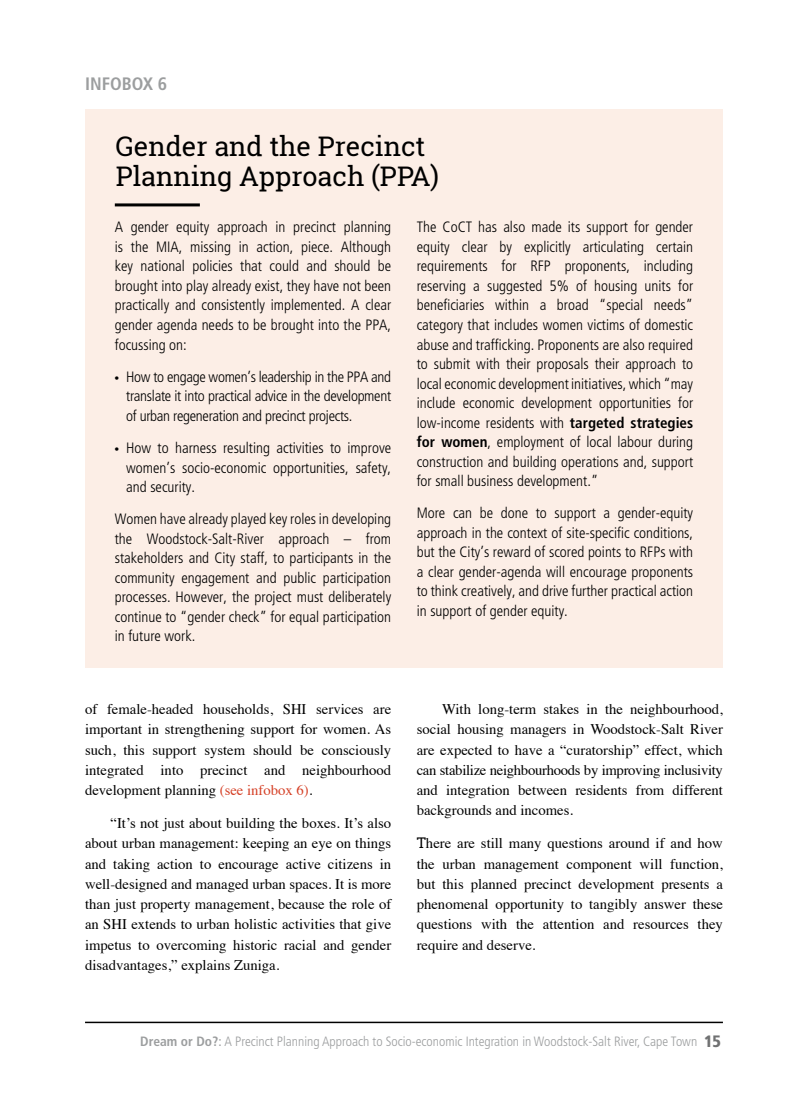
<style>
.page{position:relative;width:808px;height:1106px;background:#fff}
.page>*{position:absolute;margin:0;border:0;box-sizing:border-box;transform-origin:0 0}
.t1{font:27px/30px "Roboto Slab";color:#000}
.t2{font:700 condensed 18px "Frutiger";color:#9c9e9f}
.t3{font:300 condensed 15px/19.5px "Frutiger";color:#000;text-align:justify}
.t4{font:14.7px/20.2px "Times";color:#000;text-align:justify}
.t5{font:300 condensed 13.5px "Frutiger";color:#9c9e9f}
.s1{font-family:"Times";font-weight:400;font-stretch:normal;font-size:12px}
.s2{font-weight:700}
.s3{color:#d54026}
.s4{font-family:"Roboto Slab"}
.s5{font-weight:400}
.s6{font-weight:900;font-size:16.5px;color:#707172}
</style>
<div class="page">
<hr style="left:85px;top:1021px;width:638px;height:2px;background:#000">
<div style="left:85px;top:109px;width:638px;height:559px;background:#fceee6"></div>
<hr style="left:115px;top:203px;width:85px;height:3px;background:#000">
<p class="t2" style="left:85px;top:73px;width:84px">INFOBOX 6</p>
<h1 class="t1" style="left:116px;top:131px;width:325px">Gender and the Precinct<br>Planning Approach (PPA)</h1>
<p class="t3" style="left:115px;top:218px;width:278px">A gender equity approach in precinct planning is the MIA, missing in action, piece. Although key national policies that could and should be brought into play already exist, they have not been practically and consistently implemented. A clear gender agenda needs to be brought into the PPA, focussing on:</p>
<p class="t3" style="left:126px;top:367px;width:266px;text-indent:-11px"><span class="s1">•</span> How to engage women’s leadership in the PPA and translate it into practical advice in the development of urban regeneration and precinct projects.</p>
<p class="t3" style="left:126px;top:438px;width:266px;text-indent:-11px"><span class="s1">•</span> How to harness resulting activities to improve women’s socio-economic opportunities, safety, and security.</p>
<p class="t3" style="left:115px;top:509px;width:278px">Women have already played key roles in developing the Woodstock-Salt-River approach – from stakeholders and City staff, to participants in the community engagement and public participation processes. However, the project must deliberately continue to “gender check” for equal participation in future work.</p>
<p class="t3" style="left:417px;top:218px;width:278px">The CoCT has also made its support for gender equity clear by explicitly articulating certain requirements for RFP proponents, including reserving a suggested 5% of housing units for beneficiaries within a broad “special needs” category that includes women victims of domestic abuse and trafficking. Proponents are also required to submit with their proposals their approach to local economic development initiatives, which “may include economic development opportunities for low-income residents with <span class="s2">targeted strategies for women</span>, employment of local labour during construction and building operations and, support for small business development.”</p>
<p class="t3" style="left:417px;top:503px;width:278px">More can be done to support a gender-equity approach in the context of site-specific conditions, but the City’s reward of scored points to RFPs with a clear gender-agenda will encourage proponents to think creatively, and drive further practical action in support of gender equity.</p>
<p class="t4" style="left:85px;top:697px;width:308px">of female-headed households, SHI services are important in strengthening support for women. As such, this support system should be consciously integrated into precinct and neighbourhood development planning <span class="s3">(see infobox 6)</span>.</p>
<p class="t4" style="left:85px;top:811px;width:308px;text-indent:26px">“It’s not just about building the boxes. It’s also about urban management: keeping an eye on things and taking action to encourage active citizens in well-designed and managed urban spaces. It is more than just property management, because the role of an SHI extends to urban holistic activities that give impetus to overcoming historic racial and gender disadvantages,” explains Zuniga.</p>
<p class="t4" style="left:417px;top:697px;width:308px;text-indent:26px">With long-term stakes in the neighbourhood, social housing managers in Woodstock-Salt River are expected to have a “curatorship” effect, which can stabilize neighbourhoods by improving inclusivity and integration between residents from different backgrounds and incomes.</p>
<p class="t4" style="left:417px;top:832px;width:308px"><span class="s4">T</span>here are still many questions around if and how the urban management component will function, but this planned precinct development presents a phenomenal opportunity to tangibly answer these questions with the attention and resources they require and deserve.</p>
<p class="t5" style="left:140px;top:1033px;width:582px"><span class="s2">Dream or Do?</span><span class="s5">:</span> A Precinct Planning Approach to Socio-economic Integration in Woodstock-Salt River, Cape Town <span class="s6">15</span></p>
</div>
